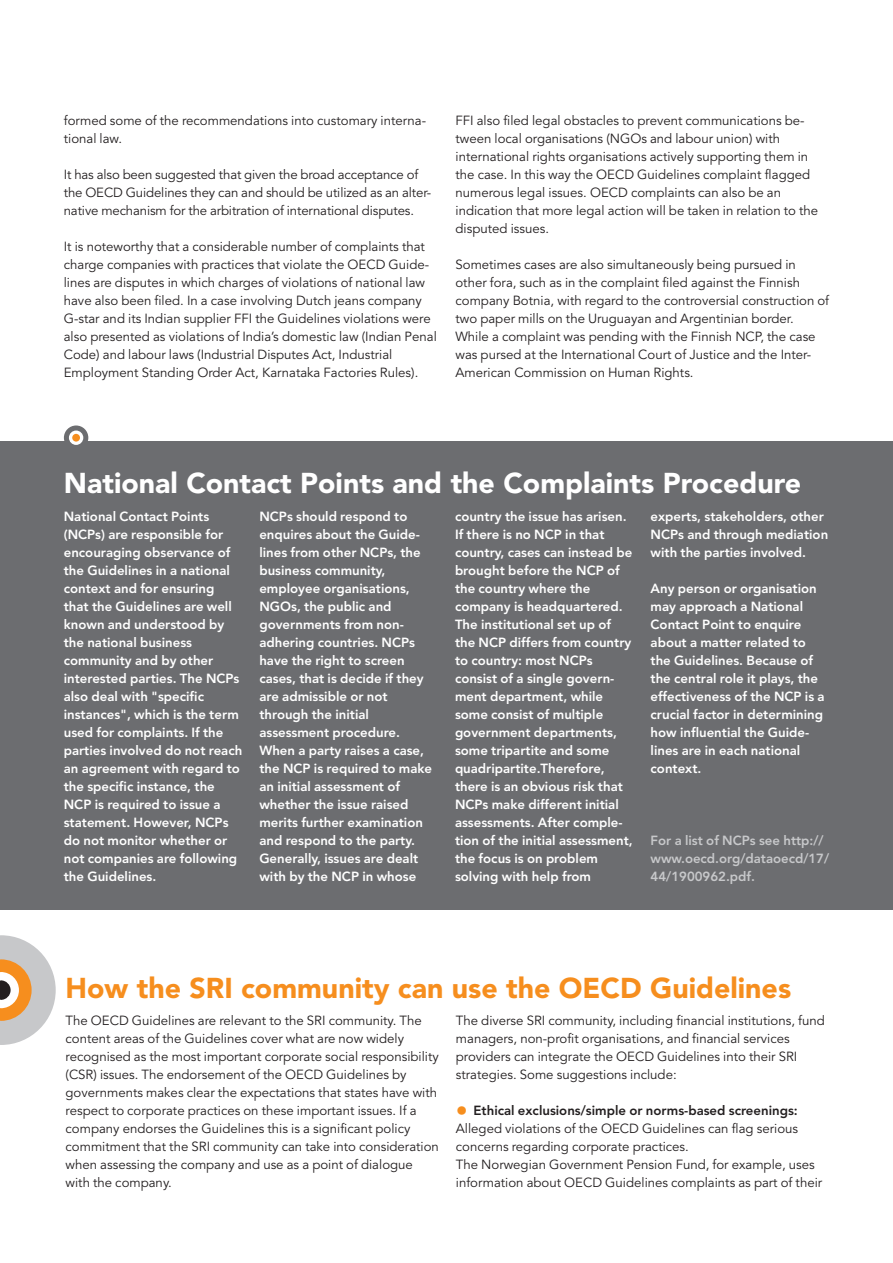
<style>
.page{position:relative;width:893px;height:1263px;background:#fff}
.page>*{position:absolute;margin:0;border:0;box-sizing:border-box;transform-origin:0 0}
.t1{font:900 28.5px "Avenir LT Std";color:#fff}
.t2{font:900 28.5px "Avenir LT Std";color:#f68e1e}
.t3{font:13.2px/18px "Avenir LT Std";color:#231f20}
.t4{font:800 13.2px/18px "Avenir LT Std";color:#fff}
.t5{font:800 13.2px/18px "Avenir LT Std";color:#c7c8ca}
.s1{font-size:24px;color:#f68e1e}
.s2{font-weight:800}
</style>
<div class="page">
<div style="left:0;top:441px;width:893px;height:469px;background:#6c6d70"></div>
<div style="left:64px;top:425px;width:24px;height:25px;background:#6c6d70;border-radius:50%"></div>
<svg style="left:69px;top:430px;width:14px;height:15px"></svg>
<div style="left:72px;top:434px;width:8px;height:8px;background:#f68e1e;border-radius:50%"></div>
<svg style="left:0;top:935px;width:56px;height:110px"></svg>
<p class="t3" style="left:64px;top:112px;width:364px">formed some of the recommendations into customary interna&shy;tional law.</p>
<p class="t3" style="left:64px;top:166px;width:369px">It has also been suggested that given the broad acceptance of the OECD Guidelines they can and should be utilized as an alter&shy;native mechanism for the arbitration of international disputes.</p>
<p class="t3" style="left:64px;top:238px;width:375px">It is noteworthy that a considerable number of complaints that charge companies with practices that violate the OECD Guide&shy;lines are disputes in which charges of violations of national law have also been filed. In a case involving Dutch jeans company G-star and its Indian supplier FFI the Guidelines violations were also presented as violations of India’s domestic law (Indian Penal Code) and labour laws (Industrial Disputes Act, Industrial Employment Standing Order Act, Karnataka Factories Rules).</p>
<p class="t3" style="left:455px;top:112px;width:364px">FFI also filed legal obstacles to prevent communications be&shy;tween local organisations (NGOs and labour union) with international rights organisations actively supporting them in the case. In this way the OECD Guidelines complaint flagged numerous legal issues. OECD complaints can also be an indication that more legal action will be taken in relation to the disputed issues.</p>
<p class="t3" style="left:455px;top:256px;width:375px">Sometimes cases are also simultaneously being pursued in other fora, such as in the complaint filed against the Finnish company Botnia, with regard to the controversial construction of two paper mills on the Uruguayan and Argentinian border.<br>While a complaint was pending with the Finnish NCP, the case was pursed at the International Court of Justice and the Inter-American Commission on Human Rights.</p>
<p class="t1" style="left:64px;top:465px;width:739px">National Contact Points and the Complaints Procedure</p>
<p class="t4" style="left:64px;top:508px;width:180px">National Contact Points (NCPs) are responsible for encouraging observance of the Guidelines in a national context and for ensuring that the Guidelines are well known and understood by the national business community and by other interested parties. The NCPs also deal with "specific instances", which is the term used for complaints. If the parties involved do not reach an agreement with regard to the specific instance, the<br>NCP is required to issue a statement. However, NCPs do not monitor whether or not companies are following the Guidelines.</p>
<p class="t4" style="left:259px;top:508px;width:174px">NCPs should respond to enquires about the Guide&shy;lines from other NCPs, the business community, employee organisations,<br>NGOs, the public and governments from non&shy;adhering countries. NCPs have the right to screen cases, that is decide if they are admissible or not through the initial assessment procedure.<br>When a party raises a case, the NCP is required to make an initial assessment of whether the issue raised merits further examination and respond to the party.<br>Generally, issues are dealt with by the NCP in whose</p>
<p class="t4" style="left:455px;top:508px;width:179px">country the issue has arisen.<br>If there is no NCP in that country, cases can instead be brought before the NCP of the country where the company is headquartered.<br>The institutional set up of the NCP differs from country to country: most NCPs consist of a single govern&shy;ment department, while some consist of multiple government departments, some tripartite and some quadripartite.Therefore, there is an obvious risk that<br>NCPs make different initial assessments. After comple&shy;tion of the initial assessment, the focus is on problem solving with help from</p>
<p class="t4" style="left:651px;top:508px;width:179px">experts, stakeholders, other<br>NCPs and through mediation with the parties involved.</p>
<p class="t4" style="left:651px;top:580px;width:176px">Any person or organisation may approach a National<br>Contact Point to enquire about a matter related to the Guidelines. Because of the central role it plays, the effectiveness of the NCP is a crucial factor in determining how influential the Guide&shy;lines are in each national context.</p>
<p class="t5" style="left:651px;top:832px;width:180px">For a list of NCPs see http:// www.oecd.org/dataoecd/17/<br>44/1900962.pdf.</p>
<p class="t2" style="left:66px;top:971px;width:727px">How the SRI community can use the OECD Guidelines</p>
<p class="t3" style="left:66px;top:1012px;width:375px">The OECD Guidelines are relevant to the SRI community. The content areas of the Guidelines cover what are now widely recognised as the most important corporate social responsibility (CSR) issues. The endorsement of the OECD Guidelines by governments makes clear the expectations that states have with respect to corporate practices on these important issues. If a company endorses the Guidelines this is a significant policy commitment that the SRI community can take into consideration when assessing the company and use as a point of dialogue with the company.</p>
<p class="t3" style="left:456px;top:1012px;width:370px">The diverse SRI community, including financial institutions, fund managers, non-profit organisations, and financial services providers can integrate the OECD Guidelines into their SRI strategies. Some suggestions include:</p>
<p class="t3" style="left:456px;top:1102px;width:368px"><span class="s1">•</span> <span class="s2">Ethical exclusions/simple or norms-based screenings:<br></span>Alleged violations of the OECD Guidelines can flag serious concerns regarding corporate practices.<br>The Norwegian Government Pension Fund, for example, uses information about OECD Guidelines complaints as part of their</p>
</div>
